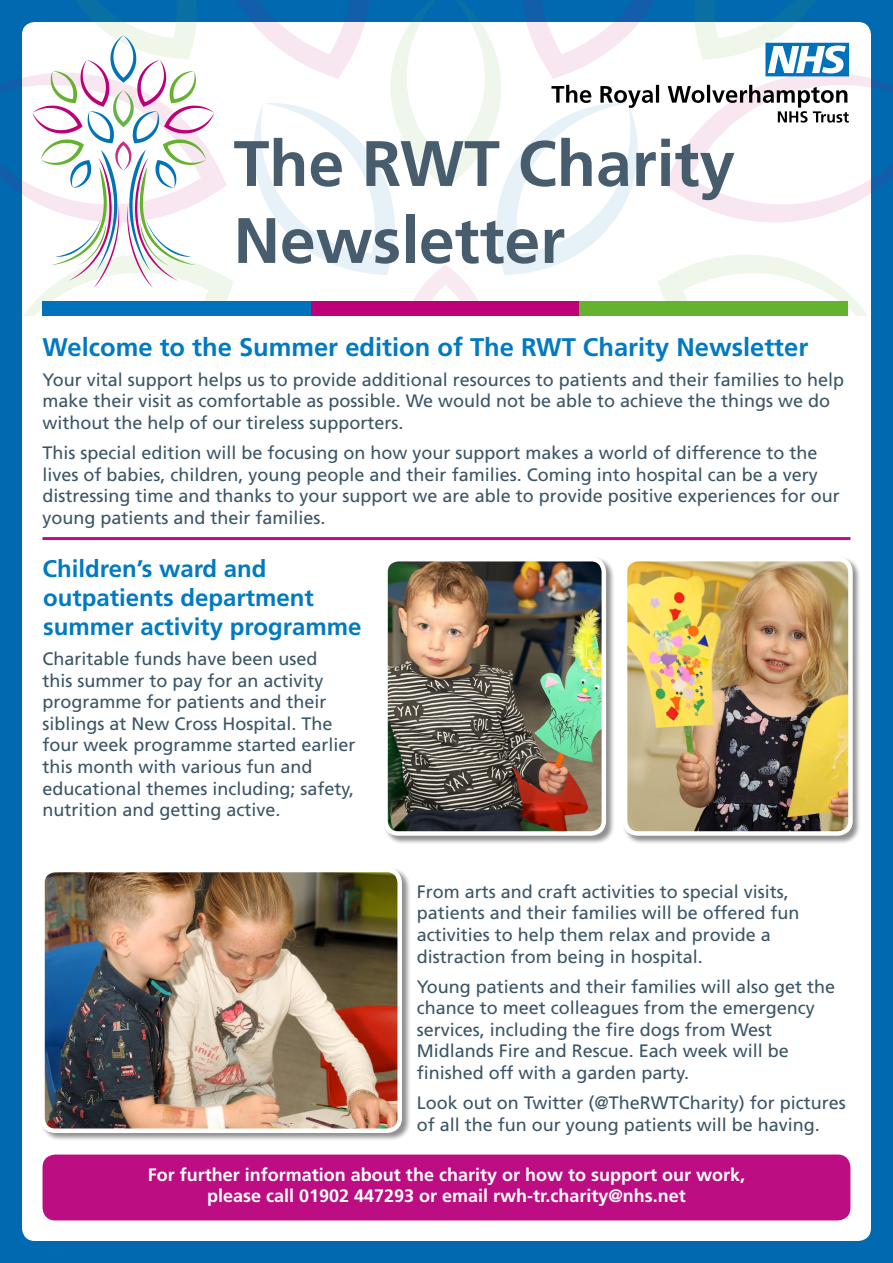
<style>
.page{position:relative;width:893px;height:1263px;background:#0169b0}
.page>*{position:absolute;margin:0;border:0;box-sizing:border-box;transform-origin:0 0}
.t1{font:700 64.2px/76.9px "Frutiger LT Std";color:#475c6d}
.Heading{font:700 25.5px "Frutiger LT Std";color:#007ac2}
.Heading-2{font:700 24px/28.8px "Frutiger LT Std";color:#007ac2}
.Body{font:18px/21.6px "Frutiger LT Std";color:#3b5566}
.Body-2{font:700 18px/21.6px "Frutiger LT Std";color:#fff;text-align:center}
</style>
<div class="page">
<div style="left:22px;top:22px;width:849px;height:1219px;background:#fff;border-radius:13px"></div>
<svg style="left:0;top:0;width:893px;height:316px"></svg>
<div style="left:42px;top:301px;width:270px;height:15px;background:#0072bb"></div>
<div style="left:312px;top:301px;width:268px;height:15px;background:#be0078"></div>
<div style="left:580px;top:301px;width:268px;height:15px;background:#65b22e"></div>
<div style="left:43px;top:1154px;width:807px;height:66px;background:#bc0d83;border-radius:13px"></div>
<div style="left:383px;top:556px;width:232px;height:288px;background:#231f20;opacity:.5"></div>
<img style="left:386px;top:559px;width:218px;height:274px">
<div style="left:383px;top:557px;width:223px;height:279px;border:4px solid #fff;border-radius:13px"></div>
<div style="left:622px;top:556px;width:240px;height:288px;background:#231f20;opacity:.5"></div>
<img style="left:625px;top:559px;width:225px;height:274px">
<div style="left:623px;top:557px;width:230px;height:279px;border:4px solid #fff;border-radius:13px"></div>
<div style="left:40px;top:867px;width:371px;height:275px;background:#231f20;opacity:.5"></div>
<img style="left:43px;top:870px;width:357px;height:261px">
<div style="left:40px;top:868px;width:362px;height:265px;border:4px solid #fff;border-radius:13px"></div>
<hr style="left:43px;top:537px;width:807px;height:3px;background:#bc0d83">
<p class="t1" style="left:234px;top:125px;width:503px">The RWT Charity<br>Newsletter</p>
<p class="Heading" style="left:43px;top:332px;width:767px">Welcome to the Summer edition of The RWT Charity Newsletter</p>
<p class="Body" style="left:43px;top:369px;width:803px">Your vital support helps us to provide additional resources to patients and their families to help make their visit as comfortable as possible. We would not be able to achieve the things we do without the help of our tireless supporters.</p>
<p class="Body" style="left:43px;top:442px;width:799px">This special edition will be focusing on how your support makes a world of difference to the lives of babies, children, young people and their families. Coming into hospital can be a very distressing time and thanks to your support we are able to provide positive experiences for our young patients and their families.</p>
<p class="Heading-2" style="left:43px;top:555px;width:320px">Children’s ward and outpatients department summer activity programme</p>
<p class="Body" style="left:43px;top:648px;width:315px">Charitable funds have been used<br>this summer to pay for an activity programme for patients and their siblings at New Cross Hospital. The four week programme started earlier this month with various fun and educational themes including; safety, nutrition and getting active.</p>
<p class="Body" style="left:417px;top:881px;width:384px">From arts and craft activities to special visits, patients and their families will be offered fun activities to help them relax and provide a distraction from being in hospital.</p>
<p class="Body" style="left:417px;top:976px;width:420px">Young patients and their families will also get the chance to meet colleagues from the emergency services, including the fire dogs from West Midlands Fire and Rescue. Each week will be finished off with a garden party.</p>
<p class="Body" style="left:417px;top:1092px;width:431px">Look out on Twitter (@TheRWTCharity) for pictures of all the fun our young patients will be having.</p>
<p class="Body-2" style="left:148px;top:1164px;width:599px">For further information about the charity or how to support our work, please call 01902 447293 or email rwh-tr.charity@nhs.net</p>
</div>
